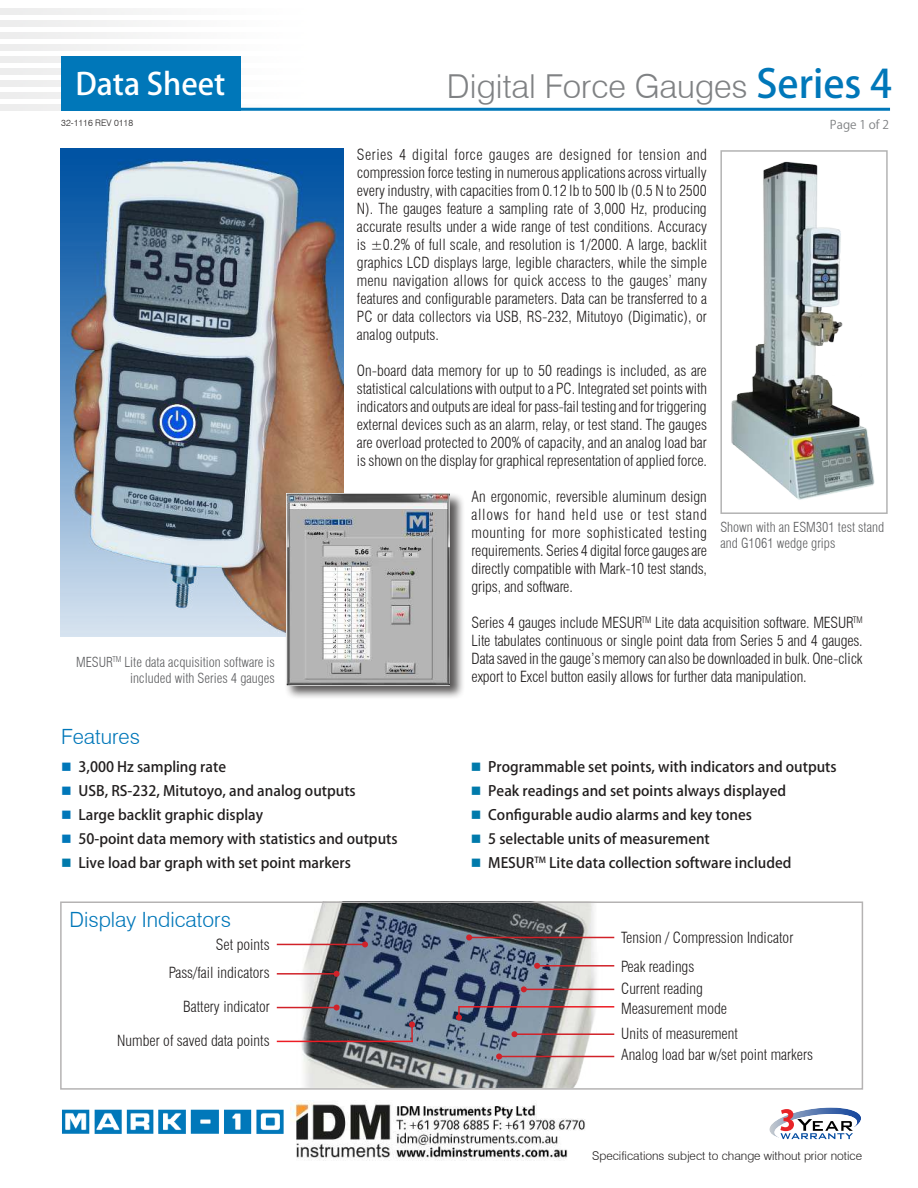
<style>
.page{position:relative;width:918px;height:1188px;background:#fff}
.page>*{position:absolute;margin:0;border:0;box-sizing:border-box;transform-origin:0 0}
.t1{font:300 33px "Swiss 721 BT";color:#808284}
.t2{font:500 30.3px "Koz Go Std";color:#fff}
.t3{font:300 21px "Swiss 721 BT";color:#0077b9}
.t4{font:300 condensed 15px/18px "Swiss 721 BT";color:#221f1f;text-align:justify}
.t5{font:500 14.25px "Koz Go Std";color:#221f1f}
.t6{font:300 condensed 13.5px/16.2px "Swiss 721 BT";color:#5e5f61}
.t7{font:300 12px "Swiss 721 BT";color:#221f1f}
.t8{font:12px "Koz Go Std";color:#808284}
.t9{font:300 9px "Swiss 721 BT";color:#221f1f}
.s1{font-family:"Koz Go Pro";font-weight:500;font-size:39px;color:#0077b9}
.s2{font-family:"Koz Go Pro";font-weight:500;font-size:39px;color:#0078ba}
.s3{color:#0077b9}
.s4{color:#007aab}
</style>
<div class="page">
<img style="left:0;top:56px;width:241px;height:7px">
<img style="left:0;top:68px;width:241px;height:7px">
<img style="left:0;top:80px;width:241px;height:7px">
<img style="left:0;top:92px;width:241px;height:7px">
<img style="left:0;top:104px;width:311px;height:7px">
<hr style="left:61px;top:108px;width:829px;height:3px;background:#0077b9">
<div style="left:61px;top:56px;width:179px;height:55px;background:#0077b9"></div>
<svg style="left:769px;top:1108px;width:92px;height:31px"></svg>
<img style="left:62px;top:1110px;width:222px;height:24px">
<img style="left:293px;top:905px;width:310px;height:182px">
<hr style="left:277px;top:973px;width:60px;height:2px;background:#d12229">
<svg style="left:334px;top:971px;width:6px;height:6px"></svg>
<svg style="left:456px;top:1006px;width:6px;height:15px"></svg>
<hr style="left:499px;top:1056px;width:115px;height:1px;background:#d12229">
<svg style="left:496px;top:1054px;width:6px;height:6px"></svg>
<hr style="left:514px;top:1033px;width:100px;height:2px;background:#d12229">
<svg style="left:511px;top:1031px;width:6px;height:6px"></svg>
<hr style="left:459px;top:1006px;width:155px;height:2px;background:#ed1c24">
<hr style="left:524px;top:989px;width:90px;height:1px;background:#d12229">
<svg style="left:521px;top:986px;width:6px;height:6px"></svg>
<hr style="left:537px;top:965px;width:77px;height:2px;background:#d12229">
<svg style="left:534px;top:963px;width:6px;height:6px"></svg>
<svg style="left:409px;top:1022px;width:6px;height:20px"></svg>
<hr style="left:277px;top:1041px;width:136px;height:1px;background:#ed1c24">
<hr style="left:469px;top:937px;width:145px;height:1px;background:#d12229">
<svg style="left:466px;top:934px;width:6px;height:6px"></svg>
<hr style="left:277px;top:944px;width:88px;height:1px;background:#d12229">
<svg style="left:362px;top:941px;width:6px;height:6px"></svg>
<img style="left:731px;top:161px;width:144px;height:339px">
<div style="left:720px;top:150px;width:168px;height:364px;border:2px solid #b3b3b3"></div>
<img style="left:60px;top:148px;width:283px;height:488px">
<hr style="left:277px;top:1007px;width:60px;height:1px;background:#d12229">
<svg style="left:334px;top:1005px;width:6px;height:6px"></svg>
<div style="left:285px;top:492px;width:180px;height:208px;background:#221f1f;opacity:.75"></div>
<img style="left:286px;top:494px;width:164px;height:191px">
<div style="left:60px;top:902px;width:803px;height:188px;border:2px solid #b5b3b3"></div>
<img style="left:291px;top:1102px;width:294px;height:59px">
<h2 class="t2" style="left:75px;top:65px;width:151px">Data Sheet</h2>
<p class="t9" style="left:61px;top:119px;width:73px">32-1116 REV 0118</p>
<p class="t6" style="left:76px;top:655px;width:200px;text-align:right">MESUR<sup>TM</sup> Lite data acquisition software is included with Series 4 gauges</p>
<h3 class="t3" style="left:61px;top:729px;width:80px">Features</h3>
<h1 class="t1" style="left:447px;top:74px;width:447px">Digital Force Gauges <span class="s1">S</span><span class="s2">er</span><span class="s1">ies 4</span></h1>
<p class="t8" style="left:830px;top:117px;width:61px">Page 1 of 2</p>
<p class="t4" style="left:357px;top:147px;width:352px">Series 4 digital force gauges are designed for tension and compression force testing in numerous applications across virtually every industry, with capacities from 0.12 lb to 500 lb (0.5 N to 2500<br>N). The gauges feature a sampling rate of 3,000 Hz, producing accurate results under a wide range of test conditions. Accuracy is ±0.2% of full scale, and resolution is 1/2000. A large, backlit graphics LCD displays large, legible characters, while the simple menu navigation allows for quick access to the gauges’ many features and configurable parameters. Data can be transferred to a PC or data collectors via USB, RS-232, Mitutoyo (Digimatic), or analog outputs.</p>
<p class="t4" style="left:357px;top:363px;width:352px">On-board data memory for up to 50 readings is included, as are statistical calculations with output to a PC. Integrated set points with indicators and outputs are ideal for pass-fail testing and for triggering external devices such as an alarm, relay, or test stand. The gauges are overload protected to 200% of capacity, and an analog load bar is shown on the display for graphical representation of applied force.</p>
<p class="t4" style="left:472px;top:489px;width:237px">An ergonomic, reversible aluminum design allows for hand held use or test stand mounting for more sophisticated testing requirements. Series 4 digital force gauges are directly compatible with Mark-10 test stands, grips, and software.</p>
<p class="t4" style="left:472px;top:615px;width:393px">Series 4 gauges include MESUR<sup>TM</sup> Lite data acquisition software. MESUR<sup>TM </sup>Lite tabulates continuous or single point data from Series 5 and 4 gauges.<br>Data saved in the gauge’s memory can also be downloaded in bulk. One-click export to Excel button easily allows for further data manipulation.</p>
<p class="t6" style="left:720px;top:520px;width:165px">Shown with an ESM301 test stand and G1061 wedge grips</p>
<p class="t5" style="left:61px;top:758px;width:166px"><span class="s3">■</span> 3,000 Hz sampling rate</p>
<p class="t5" style="left:61px;top:782px;width:296px"><span class="s3">■</span> USB, RS-232, Mitutoyo, and analog outputs</p>
<p class="t5" style="left:61px;top:806px;width:203px"><span class="s3">■</span> Large backlit graphic display</p>
<p class="t5" style="left:61px;top:830px;width:338px"><span class="s3">■</span> 50-point data memory with statistics and outputs</p>
<p class="t5" style="left:61px;top:853px;width:291px"><span class="s4">■</span> Live load bar graph with set point markers</p>
<p class="t5" style="left:471px;top:758px;width:367px"><span class="s4">■</span> Programmable set points, with indicators and outputs</p>
<p class="t5" style="left:471px;top:782px;width:317px"><span class="s4">■</span> Peak readings and set points always displayed</p>
<p class="t5" style="left:471px;top:806px;width:283px"><span class="s4">■</span> Configurable audio alarms and key tones</p>
<p class="t5" style="left:471px;top:830px;width:240px"><span class="s4">■</span> 5 selectable units of measurement</p>
<p class="t5" style="left:471px;top:853px;width:322px"><span class="s4">■</span> MESUR<sup>TM</sup> Lite data collection software included</p>
<h3 class="t3" style="left:70px;top:911px;width:163px">Display Indicators</h3>
<p class="t4" style="left:216px;top:936px;width:55px">Set points</p>
<p class="t4" style="left:621px;top:924px;width:174px;line-height:29.1px">Tension / Compression Indicator<br>Peak readings</p>
<p class="t4" style="left:169px;top:965px;width:102px">Pass/fail indicators</p>
<p class="t4" style="left:183px;top:999px;width:88px">Battery indicator</p>
<p class="t4" style="left:117px;top:1033px;width:154px">Number of saved data points</p>
<p class="t4" style="left:621px;top:980px;width:107px;line-height:19.4px">Current reading<br>Measurement mode</p>
<p class="t4" style="left:621px;top:1047px;width:193px">Analog load bar w/set point markers</p>
<p class="t4" style="left:621px;top:1026px;width:118px">Units of measurement</p>
<p class="t7" style="left:592px;top:1152px;width:271px">Specifications subject to change without prior notice</p>
</div>
